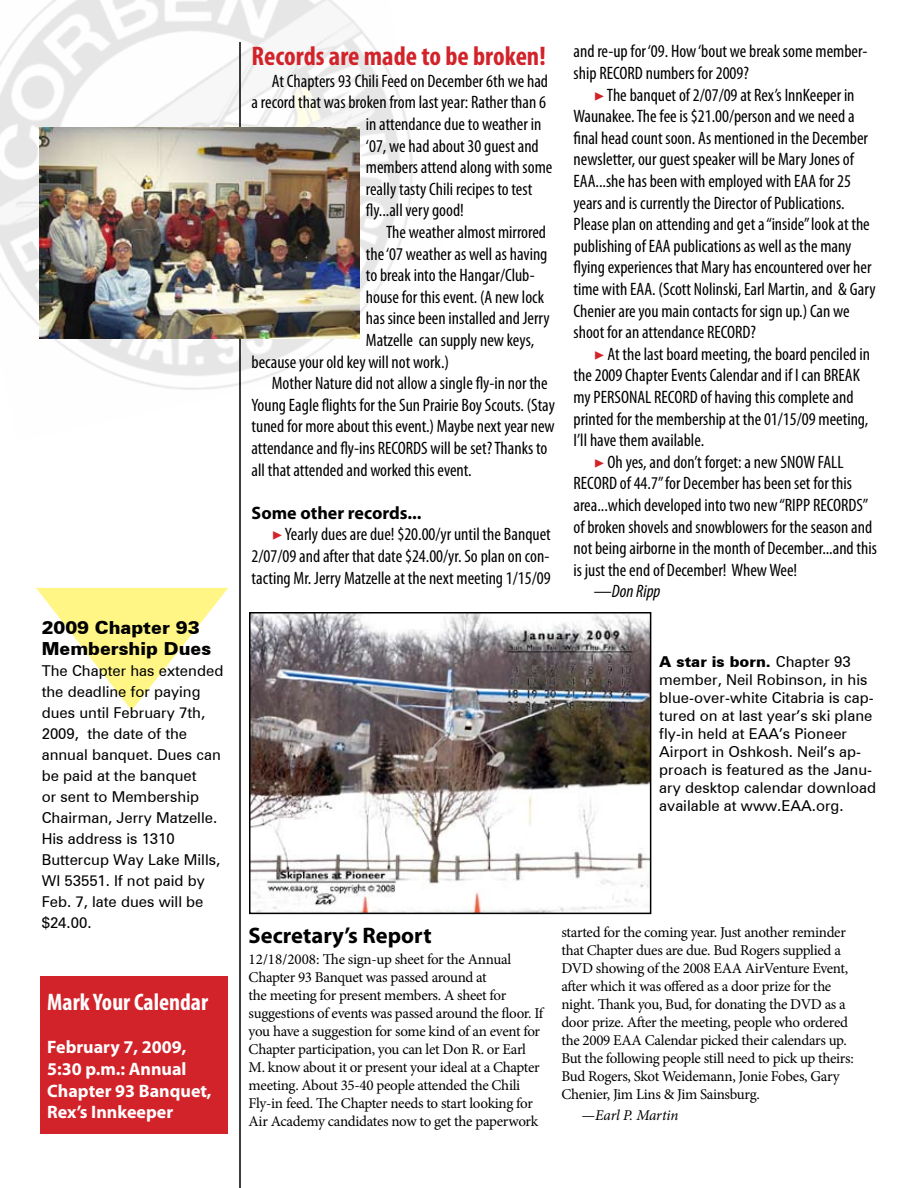
<style>
.page{position:relative;width:918px;height:1188px;background:#fff}
.page>*{position:absolute;margin:0;border:0;box-sizing:border-box;transform-origin:0 0}
.t1{font:700 condensed 27px "Myriad";color:#d2232a}
.t2{font:700 condensed 24px "Myriad Pro";color:#fff}
.t3{font:700 22.5px "Myriad Pro";color:#000}
.t4{font:condensed 18px/21.6px "Myriad Pro";color:#000}
.t5{font:700 18px/21.6px "Myriad Pro";color:#fff}
.t6{font:900 18px/21px "Zurich BT";color:#000}
.t7{font:700 18px "Myriad Pro";color:#000}
.t8{font:italic condensed 18px "Myriad Pro";color:#000}
.t9{font:15px/18px "Minion Pro";letter-spacing:-.025em;color:#000}
.t10{font:15px/21px "Zurich BT";color:#000}
.t11{font:italic 15px "Minion Pro";letter-spacing:-.01em;color:#000}
.s1{font-family:"Minion Pro";font-stretch:normal;color:#d2232a}
.s2{font-weight:900}
</style>
<div class="page">
<img style="left:0;top:0;width:413px;height:390px">
<div style="left:40px;top:976px;width:188px;height:158px;background:#d2232a"></div>
<hr style="left:239px;top:42px;width:2px;height:1146px;background:#000">
<img style="left:39px;top:128px;width:320px;height:210px">
<svg style="left:36px;top:588px;width:192px;height:122px"></svg>
<img style="left:252px;top:615px;width:396px;height:296px">
<div style="left:249px;top:612px;width:402px;height:302px;border:2px solid #000"></div>
<h1 class="t1" style="left:252px;top:43px;width:296px">Records are made to be broken!</h1>
<p class="t4" style="left:272px;top:70px;width:278px">At Chapters 93 Chili Feed on December 6th we had</p>
<p class="t4" style="left:252px;top:91px;width:296px">a record that was broken from last year: Rather than 6</p>
<p class="t4" style="left:366px;top:113px;width:177px">in attendance due to weather in</p>
<p class="t4" style="left:366px;top:135px;width:174px">‘07, we had about 30 guest and</p>
<p class="t4" style="left:366px;top:156px;width:188px">members attend along with some</p>
<p class="t4" style="left:366px;top:178px;width:168px">really tasty Chili recipes to test</p>
<p class="t4" style="left:366px;top:199px;width:100px">fly...all very good!</p>
<p class="t4" style="left:386px;top:221px;width:162px">The weather almost mirrored</p>
<p class="t4" style="left:366px;top:243px;width:183px">the ‘07 weather as well as having</p>
<p class="t4" style="left:366px;top:264px;width:170px">to break into the Hangar/Club-</p>
<p class="t4" style="left:366px;top:286px;width:180px">house for this event. (A new lock</p>
<p class="t4" style="left:366px;top:307px;width:185px">has since been installed and Jerry</p>
<p class="t4" style="left:366px;top:329px;width:170px">Matzelle can supply new keys,</p>
<p class="t4" style="left:252px;top:351px;width:199px">because your old key will not work.)</p>
<p class="t4" style="left:272px;top:372px;width:277px">Mother Nature did not allow a single fly-in nor the</p>
<p class="t4" style="left:252px;top:394px;width:305px">Young Eagle flights for the Sun Prairie Boy Scouts. (Stay</p>
<p class="t4" style="left:252px;top:415px;width:305px">tuned for more about this event.) Maybe next year new</p>
<p class="t4" style="left:252px;top:437px;width:297px">attendance and fly-ins RECORDS will be set? Thanks to</p>
<p class="t4" style="left:252px;top:459px;width:222px">all that attended and worked this event.</p>
<p class="t7" style="left:252px;top:501px;width:171px">Some other records...</p>
<p class="t4" style="left:272px;top:523px;width:280px"><span class="s1">▶</span>Yearly dues are due! $20.00/yr until the Banquet</p>
<p class="t4" style="left:252px;top:545px;width:299px">2/07/09 and after that date $24.00/yr. So plan on con-</p>
<p class="t4" style="left:252px;top:567px;width:301px">tacting Mr. Jerry Matzelle at the next meeting 1/15/09</p>
<p class="t4" style="left:574px;top:40px;width:296px">and re-up for ‘09. How ‘bout we break some member&shy;ship RECORD numbers for 2009?</p>
<p class="t4" style="left:574px;top:84px;width:304px;text-indent:20px"><span class="s1">▶</span>The banquet of 2/07/09 at Rex’s InnKeeper in Waunakee. The fee is $21.00/person and we need a final head count soon. As mentioned in the December newsletter, our guest speaker will be Mary Jones of EAA...she has been with employed with EAA for 25 years and is currently the Director of Publications.<br>Please plan on attending and get a “inside” look at the publishing of EAA publications as well as the many flying experiences that Mary has encountered over her time with EAA. (Scott Nolinski, Earl Martin, and &amp; Gary Chenier are you main contacts for sign up.) Can we shoot for an attendance RECORD?</p>
<p class="t4" style="left:574px;top:343px;width:298px;text-indent:20px"><span class="s1">▶</span> At the last board meeting, the board penciled in the 2009 Chapter Events Calendar and if I can BREAK my PERSONAL RECORD of having this complete and printed for the membership at the 01/15/09 meeting, I’ll have them available.</p>
<p class="t4" style="left:574px;top:451px;width:305px;text-indent:20px"><span class="s1">▶</span> Oh yes, and don’t forget: a new SNOW FALL RECORD of 44.7” for December has been set for this area...which developed into two new “RIPP RECORDS” of broken shovels and snowblowers for the season and not being airborne in the month of December...and this is just the end of December! Whew Wee!</p>
<p class="t8" style="left:594px;top:581px;width:68px">—Don Ripp</p>
<p class="t6" style="left:42px;top:617px;width:171px">2009 Chapter 93<br>Membership Dues</p>
<p class="t10" style="left:42px;top:660px;width:183px">The Chapter has extended the deadline for paying dues until February 7th,<br>2009, the date of the annual banquet. Dues can be paid at the banquet<br>or sent to Membership<br>Chairman, Jerry Matzelle.<br>His address is 1310<br>Buttercup Way Lake Mills,<br>WI 53551. If not paid by<br>Feb. 7, late dues will be $24.00.</p>
<p class="t10" style="left:659px;top:652px;width:218px;line-height:18px"><span class="s2">A star is born.</span> Chapter 93 member, Neil Robinson, in his blue-over-white Citabria is cap&shy;tured on at last year’s ski plane fly-in held at EAA’s Pioneer<br>Airport in Oshkosh. Neil’s ap&shy;proach is featured as the Janu&shy;ary desktop calendar download available at www.EAA.org.</p>
<p class="t9" style="left:561px;top:923px;width:294px">started for the coming year. Just another reminder that Chapter dues are due. Bud Rogers supplied a DVD showing of the 2008 EAA AirVenture Event, after which it was offered as a door prize for the night. Thank you, Bud, for donating the DVD as a door prize. After the meeting, people who ordered the 2009 EAA Calendar picked their calendars up.<br>But the following people still need to pick up theirs:<br>Bud Rogers, Skot Weidemann, Jonie Fobes, Gary Chenier, Jim Lins &amp; Jim Sainsburg.</p>
<p class="t11" style="left:582px;top:1105px;width:98px">—Earl P. Martin</p>
<p class="t3" style="left:249px;top:920px;width:184px">Secretary’s Report</p>
<p class="t9" style="left:249px;top:950px;width:296px">12/18/2008: The sign-up sheet for the Annual Chapter 93 Banquet was passed around at<br>the meeting for present members. A sheet for suggestions of events was passed around the floor. If you have a suggestion for some kind of an event for Chapter participation, you can let Don R. or Earl M. know about it or present your ideal at a Chapter meeting. About 35-40 people attended the Chili Fly-in feed. The Chapter needs to start looking for Air Academy candidates now to get the paperwork</p>
<h2 class="t2" style="left:47px;top:987px;width:162px">Mark Your Calendar</h2>
<p class="t5" style="left:47px;top:1036px;width:166px">February 7, 2009,<br>5:30 p.m.: Annual<br>Chapter 93 Banquet,<br>Rex’s Innkeeper</p>
</div>
